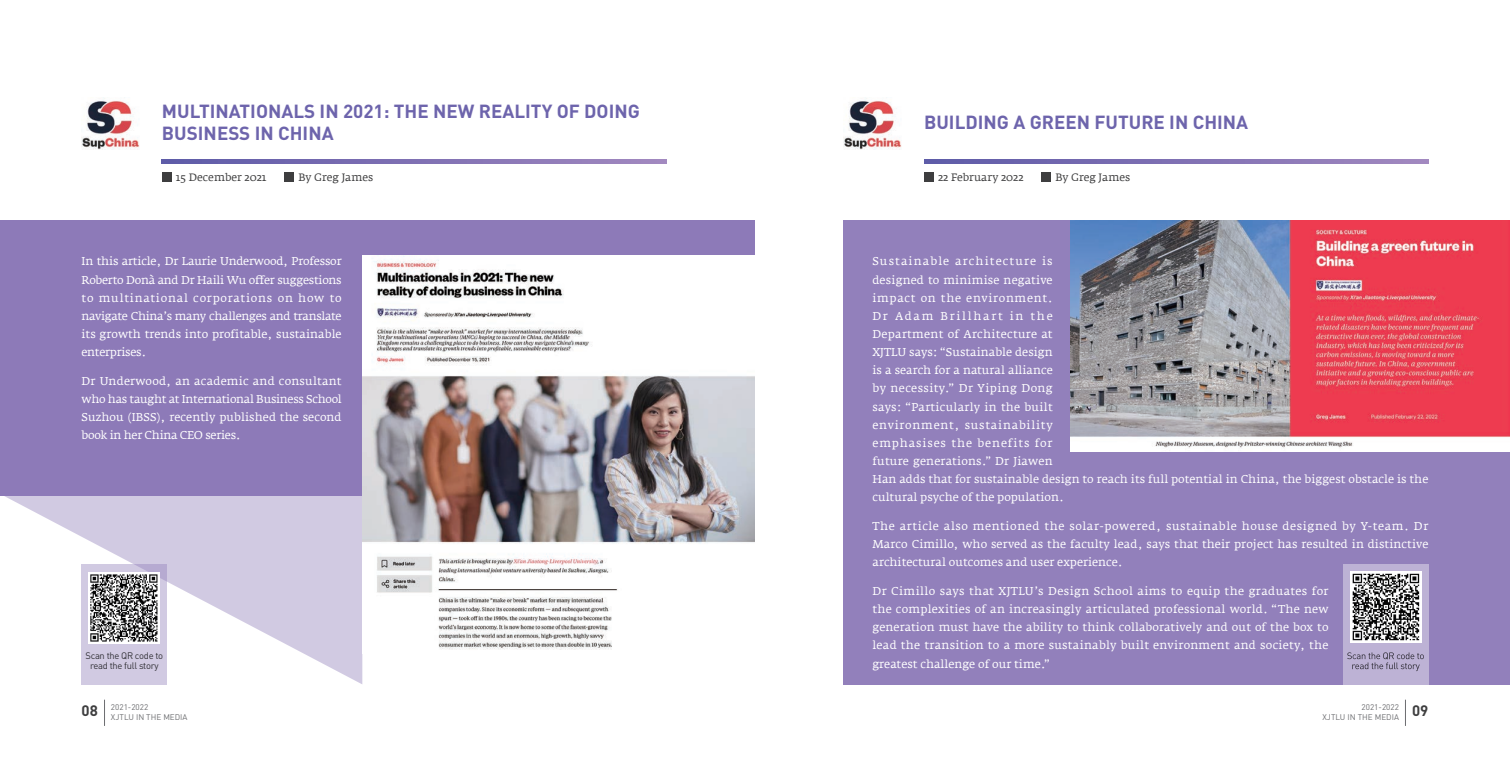
<style>
.page{position:relative;width:1510px;height:766px;background:#fff}
.page>*{position:absolute;margin:0;border:0;box-sizing:border-box;transform-origin:0 0}
.t1{font:700 18.75px/22.5px "DIN";color:#6d64ac}
.t2{font:700 15px "DIN";color:#3e3e3f}
.t3{font:11.25px/18.1px "Fedra Serif A";color:#fff;text-align:justify}
.t4{font:10.62px "Fedra Serif A";color:#3e3e3f}
.t5{font:9.38px/10px "DIN";letter-spacing:-.03em;color:#3e3e3f;text-align:center}
.t6{font:8.12px/9.8px "DIN";color:#6c6d70}
</style>
<div class="page">
<svg style="left:104px;top:699px;width:1px;height:26px"></svg>
<svg style="left:1405px;top:699px;width:1px;height:26px"></svg>
<svg style="left:3px;top:495px;width:359px;height:189px;fill:#d1cae2"></svg>
<div style="left:162px;top:173px;width:9px;height:9px;background:#3e3e3f"></div>
<div style="left:924px;top:173px;width:9px;height:9px;background:#3e3e3f"></div>
<div style="left:284px;top:173px;width:9px;height:9px;background:#3e3e3f"></div>
<div style="left:1041px;top:173px;width:9px;height:9px;background:#3e3e3f"></div>
<svg style="left:162px;top:160px;width:504px;height:3px;background:#7f71b3"></svg>
<svg style="left:924px;top:160px;width:504px;height:3px;background:#7f71b3"></svg>
<img style="left:81px;top:97px;width:58px;height:52px">
<img style="left:843px;top:97px;width:58px;height:52px">
<div style="left:0;top:220px;width:755px;height:275px;background:#8d7ab8"></div>
<img style="left:362px;top:256px;width:392px;height:394px">
<svg style="left:81px;top:563px;width:86px;height:121px;background:#d1cbe2"></svg>
<img style="left:89px;top:572px;width:71px;height:70px">
<div style="left:843px;top:220px;width:666px;height:464px;background:#8d7ab8"></div>
<img style="left:1070px;top:220px;width:439px;height:231px">
<div style="left:1342px;top:563px;width:86px;height:121px;background:#bdb2d5"></div>
<svg style="left:1347px;top:652px;width:76px;height:19px"></svg>
<img style="left:1350px;top:571px;width:71px;height:71px">
<h1 class="t1" style="left:162px;top:99px;width:479px">MULTINATIONALS IN 2021: THE NEW REALITY OF DOING<br>BUSINESS IN CHINA</h1>
<h1 class="t1" style="left:924px;top:110px;width:326px">BUILDING A GREEN FUTURE IN CHINA</h1>
<p class="t4" style="left:176px;top:171px;width:92px">15 December 2021</p>
<p class="t4" style="left:298px;top:171px;width:77px">By Greg James</p>
<p class="t4" style="left:938px;top:171px;width:87px">22 February 2022</p>
<p class="t4" style="left:1055px;top:171px;width:77px">By Greg James</p>
<p class="t3" style="left:81px;top:252px;width:262px">In this article, Dr Laurie Underwood, Professor Roberto Donà and Dr Haili Wu offer suggestions to multinational corporations on how to navigate China’s many challenges and translate its growth trends into profitable, sustainable enterprises.</p>
<p class="t3" style="left:81px;top:372px;width:262px">Dr Underwood, an academic and consultant who has taught at International Business School Suzhou (IBSS), recently published the second book in her China CEO series.</p>
<p class="t5" style="left:86px;top:650px;width:79px">Scan the QR code to read the full story</p>
<p class="t3" style="left:872px;top:252px;width:557px;text-align:left">Sustainable architecture is<br>designed to minimise negative<br>impact on the environment.<br>Dr Adam Brillhart in the<br>Department of Architecture at<br>XJTLU says: “Sustainable design<br>is a search for a natural alliance<br>by necessity.” Dr Yiping Dong<br>says: “Particularly in the built<br>environment, sustainability<br>emphasises the benefits for<br>future generations.” Dr Jiawen<br>Han adds that for sustainable design to reach its full potential in China, the biggest obstacle is the cultural psyche of the population.</p>
<p class="t3" style="left:872px;top:517px;width:557px">The article also mentioned the solar-powered, sustainable house designed by Y-team. Dr Marco Cimillo, who served as the faculty lead, says that their project has resulted in distinctive architectural outcomes and user experience.</p>
<p class="t3" style="left:872px;top:582px;width:458px">Dr Cimillo says that XJTLU’s Design School aims to equip the graduates for the complexities of an increasingly articulated professional world. “The new generation must have the ability to think collaboratively and out of the box to lead the transition to a more sustainably built environment and society, the greatest challenge of our time.”</p>
<p class="t6" style="left:111px;top:702px;width:78px">2021-2022<br>XJTLU IN THE MEDIA</p>
<p class="t6" style="left:1322px;top:702px;width:78px;text-align:right">2021-2022<br>XJTLU IN THE MEDIA</p>
<h2 class="t2" style="left:81px;top:700px;width:18px">08</h2>
<h2 class="t2" style="left:1412px;top:700px;width:18px">09</h2>
</div>
